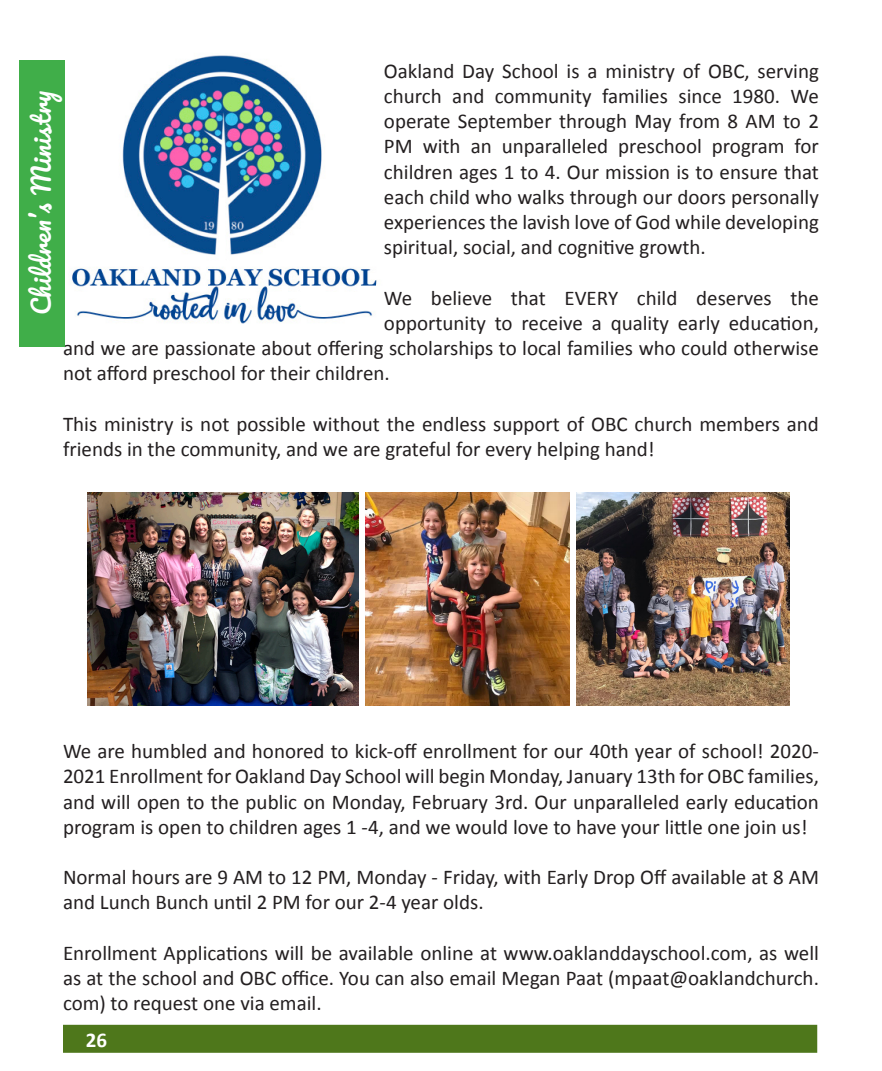
<style>
.page{position:relative;width:882px;height:1071px;background:#fff}
.page>*{position:absolute;margin:0;border:0;box-sizing:border-box;transform-origin:0 0}
.t1{font:24.5px "Pacifico";color:#fff}
.t2{font:21px/25.2px "Calibri";color:#231f20;text-align:justify}
.t3{font:700 21px "Calibri";color:#fff}
</style>
<div class="page">
<img style="left:72px;top:55px;width:305px;height:269px">
<img style="left:87px;top:492px;width:271px;height:213px">
<img style="left:577px;top:492px;width:213px;height:213px">
<img style="left:366px;top:492px;width:203px;height:213px">
<div style="left:63px;top:1025px;width:754px;height:28px;background:#4e771b;border:2px solid #4e771b"></div>
<div style="left:19px;top:60px;width:46px;height:286px;background:#40ae49"></div>
<p class="t2" style="left:384px;top:58px;width:437px">Oakland Day School is a ministry of OBC, serving church and community families since 1980. We operate September through May from 8 AM to 2<br>PM with an unparalleled preschool program for children ages 1 to 4. Our mission is to ensure that each child who walks through our doors personally experiences the lavish love of God while developing spiritual, social, and cognitive growth.</p>
<p class="t2" style="left:384px;top:285px;width:437px">We believe that EVERY child deserves the</p>
<p class="t2" style="left:384px;top:310px;width:437px">opportunity to receive a quality early education,</p>
<p class="t2" style="left:63px;top:336px;width:757px">and we are passionate about offering scholarships to local families who could otherwise</p>
<p class="t2" style="left:63px;top:361px;width:328px">not afford preschool for their children.</p>
<p class="t2" style="left:63px;top:411px;width:757px">This ministry is not possible without the endless support of OBC church members and friends in the community, and we are grateful for every helping hand!</p>
<p class="t1" style="left:28px;top:315px;width:226px;rotate:-90deg">Children’s Ministry</p>
<p class="t2" style="left:63px;top:739px;width:758px">We are humbled and honored to kick-off enrollment for our 40th year of school! 2020- 2021 Enrollment for Oakland Day School will begin Monday, January 13th for OBC families, and will open to the public on Monday, February 3rd. Our unparalleled early education program is open to children ages 1 -4, and we would love to have your little one join us!</p>
<p class="t2" style="left:63px;top:865px;width:758px">Normal hours are 9 AM to 12 PM, Monday - Friday, with Early Drop Off available at 8 AM and Lunch Bunch until 2 PM for our 2-4 year olds.</p>
<p class="t2" style="left:63px;top:940px;width:757px">Enrollment Applications will be available online at www.oaklanddayschool.com, as well as at the school and OBC office. You can also email Megan Paat (mpaat@oaklandchurch. com) to request one via email.</p>
<p class="t3" style="left:86px;top:1026px;width:23px">26</p>
</div>
